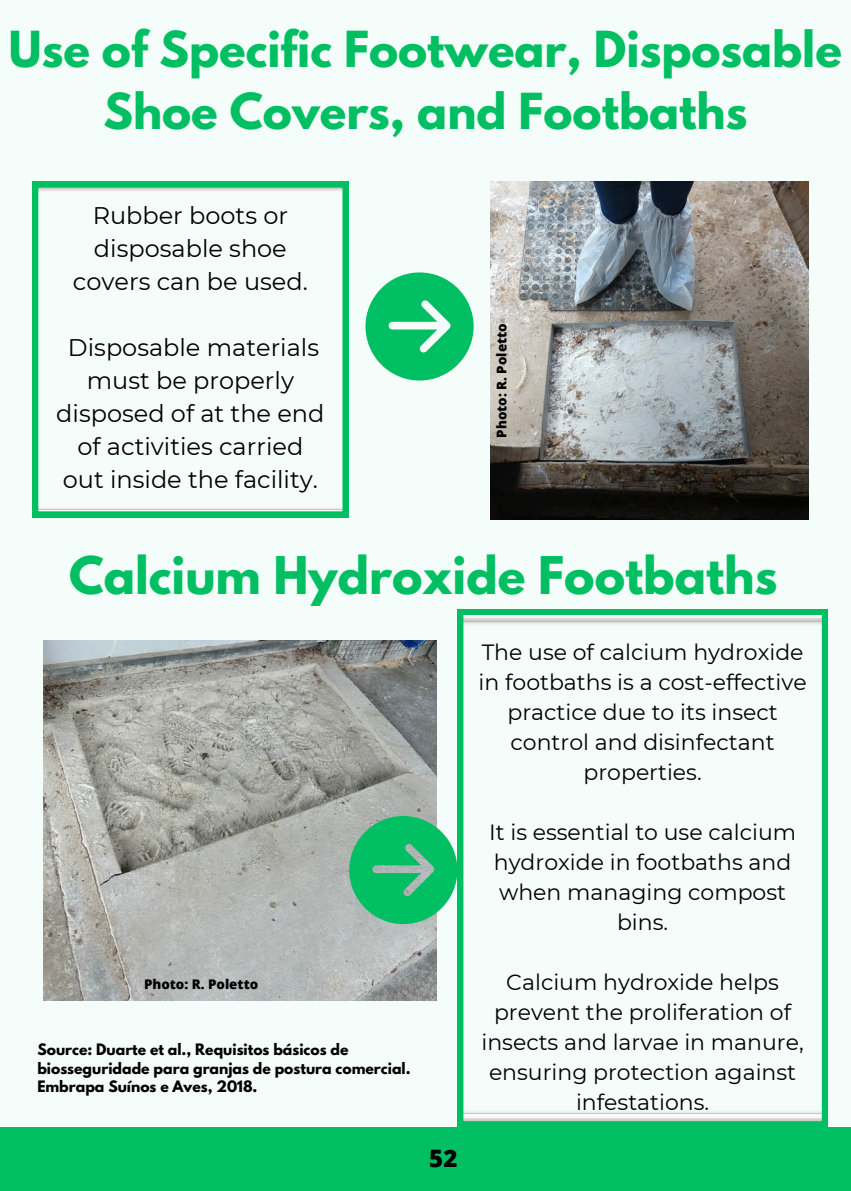
<style>
.page{position:relative;width:851px;height:1191px;background:#fff}
.page>*{position:absolute;margin:0;border:0;box-sizing:border-box;transform-origin:0 0}
.t1{font:700 46px "League Spartan";color:#00bf63}
.t2{font:700 44px/61.6px "League Spartan";color:#00bf63;text-align:center}
.t3{font:24px/33px "Montserrat";color:#000;text-align:center}
.t4{font:800 24px "Open Sans";color:#000}
.t5{font:22px/30px "Montserrat";color:#000;text-align:center}
.t6{font:700 14px/18.6px "League Spartan";color:#000}
.t7{font:800 13.4px "Open Sans";color:#000}
</style>
<div class="page">
<div style="left:0;top:0;width:850px;height:1191px;background:#f4fdf9"></div>
<img style="left:43px;top:640px;width:393px;height:360px">
<img style="left:490px;top:182px;width:318px;height:337px">
<svg style="left:32px;top:182px;width:316px;height:335px"></svg>
<svg style="left:365px;top:272px;width:108px;height:108px"></svg>
<div style="left:0;top:1127px;width:850px;height:64px;background:#00bf63"></div>
<svg style="left:457px;top:609px;width:370px;height:518px"></svg>
<svg style="left:349px;top:816px;width:108px;height:108px;background:#39c180"></svg>
<h2 class="t2" style="left:9px;top:24px;width:834px">Use of Specific Footwear, Disposable<br>Shoe Covers, and Footbaths</h2>
<p class="t3" style="left:73px;top:198px;width:236px">Rubber boots or disposable shoe covers can be used.</p>
<p class="t3" style="left:56px;top:330px;width:270px">Disposable materials must be properly disposed of at the end of activities carried out inside the facility.</p>
<p class="t7" style="left:492px;top:438px;width:116px;rotate:-90deg">Photo: R. Poletto</p>
<h1 class="t1" style="left:69px;top:553px;width:709px">Calcium Hydroxide Footbaths</h1>
<p class="t5" style="left:478px;top:637px;width:329px">The use of calcium hydroxide in footbaths is a cost-effective practice due to its insect control and disinfectant properties.</p>
<p class="t5" style="left:489px;top:817px;width:308px">It is essential to use calcium hydroxide in footbaths and when managing compost bins.</p>
<p class="t7" style="left:144px;top:974px;width:116px">Photo: R. Poletto</p>
<h2 class="t6" style="left:37px;top:1042px;width:375px">Source: Duarte et al., Requisitos básicos de biosseguridade para granjas de postura comercial.<br>Embrapa Suínos e Aves, 2018.</h2>
<h2 class="t4" style="left:429px;top:1141px;width:30px">52</h2>
<h2 class="t5" style="left:481px;top:967px;width:324px">Calcium hydroxide helps prevent the proliferation of insects and larvae in manure, ensuring protection against infestations.</h2>
</div>
